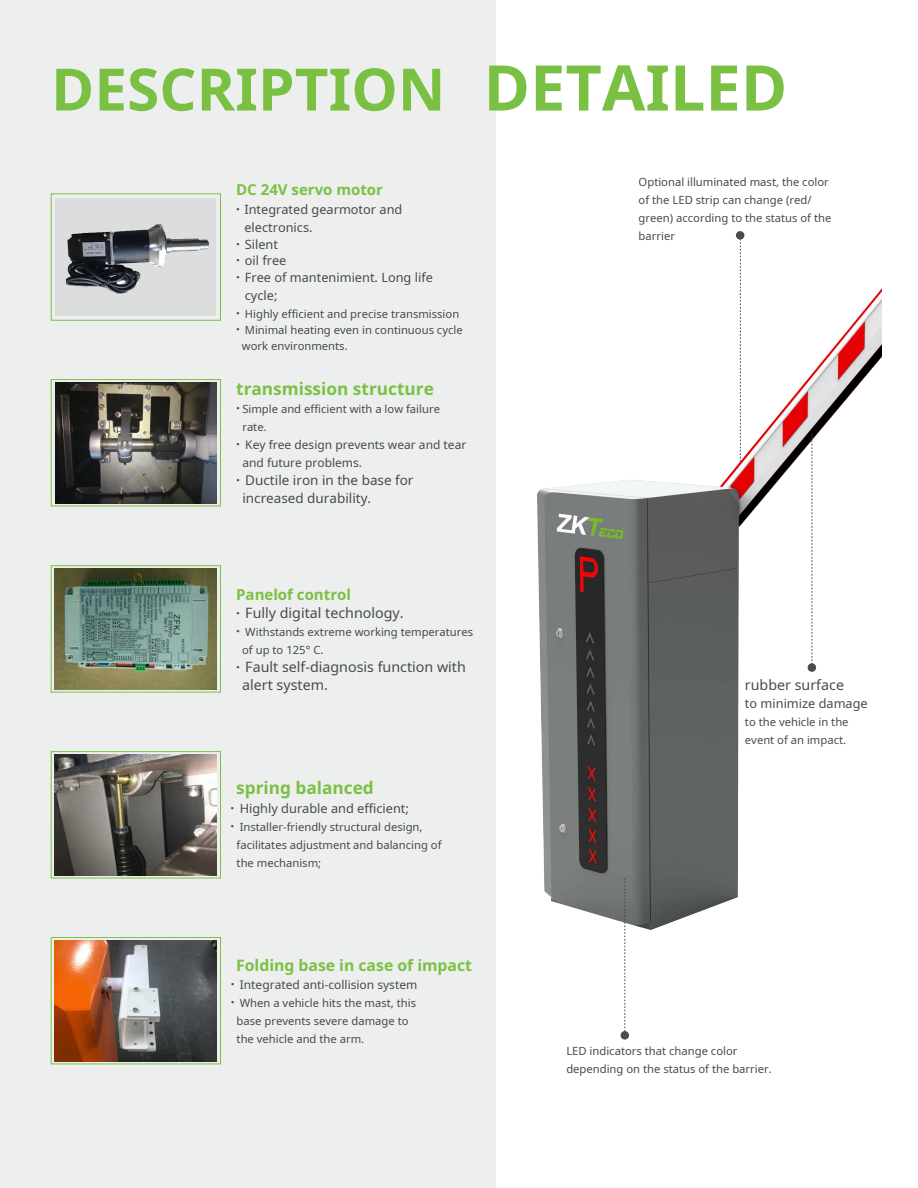
<style>
.page{position:relative;width:918px;height:1188px;background:#fff}
.page>*{position:absolute;margin:0;border:0;box-sizing:border-box;transform-origin:0 0}
.t1{font:700 58.5px "Noto Sans";color:#7ac143}
.t2{font:700 17.25px "Noto Sans";color:#7ac143}
.t3{font:700 15.75px "Noto Sans";color:#7ac143}
.t4{font:700 15px "Noto Sans";color:#7ac143}
.t5{font:14.25px/18px "Noto Sans";color:#474b4e}
.t6{font:13.5px/18px "Noto Sans";color:#474b4e}
.t7{font:12.75px/18.6px "Noto Sans";color:#474b4e}
.t8{font:12px/18px "Noto Sans";color:#474b4e}
.t9{font:11.25px/18px "Noto Sans";color:#474b4e}
.s1{font-size:63px}
.s2{font-weight:700;font-size:13.5px}
.s3{font-weight:700}
</style>
<div class="page">
<div style="left:0;top:0;width:496px;height:1188px;background:#edeeee"></div>
<img style="left:55px;top:382px;width:161px;height:121px">
<div style="left:51px;top:379px;width:170px;height:127px;border:1px solid #7bc142"></div>
<div style="left:51px;top:751px;width:170px;height:127px;border:1px solid #7bc142"></div>
<img style="left:55px;top:754px;width:162px;height:121px">
<div style="left:51px;top:565px;width:170px;height:127px;border:1px solid #7bc142"></div>
<img style="left:55px;top:568px;width:162px;height:122px">
<div style="left:51px;top:937px;width:170px;height:127px;border:1px solid #7bc142"></div>
<img style="left:55px;top:940px;width:162px;height:121px">
<img style="left:538px;top:263px;width:344px;height:667px">
<div style="left:55px;top:198px;width:161px;height:118px;background:#dcdede"></div>
<img style="left:67px;top:224px;width:141px;height:69px">
<div style="left:51px;top:193px;width:170px;height:128px;border:1px solid #7bc142"></div>
<div style="left:736px;top:231px;width:8px;height:9px;background:#484b4f;border-radius:50%"></div>
<div style="left:808px;top:663px;width:8px;height:9px;background:#484b4f;border-radius:50%"></div>
<div style="left:621px;top:1031px;width:8px;height:9px;background:#484b4f;border-radius:50%"></div>
<svg style="left:740px;top:240px;width:1px;height:222px"></svg>
<svg style="left:812px;top:434px;width:1px;height:230px"></svg>
<svg style="left:625px;top:878px;width:1px;height:154px"></svg>
<h1 class="t1" style="left:51px;top:48px;width:738px">DESCRIPTION <span class="s1">DETAILED</span></h1>
<h3 class="t4" style="left:236px;top:179px;width:148px">DC 24V servo motor</h3>
<p class="t9" style="left:639px;top:172px;width:194px">Optional illuminated mast, the color of the LED strip can change (red/ green) according to the status of the barrier</p>
<p class="t7" style="left:244px;top:199px;width:160px;text-indent:-8px"><span class="s2">·</span> Integrated gearmotor and electronics.</p>
<p class="t7" style="left:236px;top:235px;width:43px"><span class="s2">·</span> Silent</p>
<p class="t7" style="left:236px;top:251px;width:52px"><span class="s2">·</span> oil free</p>
<p class="t7" style="left:236px;top:268px;width:198px"><span class="s2">·</span> Free of mantenimient. Long life</p>
<p class="t7" style="left:245px;top:285px;width:34px">cycle;</p>
<p class="t9" style="left:236px;top:304px;width:225px"><span class="s2">·</span> Highly efficient and precise transmission</p>
<p class="t9" style="left:236px;top:320px;width:228px"><span class="s2">·</span> Minimal heating even in continuous cycle</p>
<p class="t9" style="left:242px;top:337px;width:107px">work environments.</p>
<h2 class="t2" style="left:236px;top:376px;width:199px">transmission structure</h2>
<p class="t9" style="left:242px;top:400px;width:199px;text-indent:-6px"><span class="s2">·</span> Simple and efficient with a low failure rate.</p>
<p class="t8" style="left:242px;top:436px;width:226px;text-indent:-6px"><span class="s2">·</span> Key free design prevents wear and tear and future problems.</p>
<p class="t6" style="left:242px;top:471px;width:173px;text-indent:-6px"><span class="s3">·</span> Ductile iron in the base for increased durability.</p>
<h3 class="t4" style="left:236px;top:584px;width:116px">Panelof control</h3>
<p class="t5" style="left:236px;top:603px;width:169px"><span class="s2">·</span> Fully digital technology.</p>
<p class="t9" style="left:242px;top:622px;width:233px;text-indent:-6px"><span class="s2">·</span> Withstands extreme working temperatures of up to 125° C.</p>
<p class="t5" style="left:242px;top:657px;width:225px;text-indent:-6px"><span class="s2">·</span> Fault self-diagnosis function with alert system.</p>
<h2 class="t2" style="left:236px;top:775px;width:139px">spring balanced</h2>
<p class="t7" style="left:231px;top:798px;width:180px"><span class="s2">·</span> Highly durable and efficient;</p>
<p class="t9" style="left:237px;top:817px;width:206px;text-indent:-6px"><span class="s2">·</span> Installer-friendly structural design, facilitates adjustment and balancing of the mechanism;</p>
<h3 class="t3" style="left:236px;top:954px;width:237px">Folding base in case of impact</h3>
<p class="t8" style="left:231px;top:976px;width:188px"><span class="s2">·</span> Integrated anti-collision system</p>
<p class="t9" style="left:237px;top:994px;width:181px;text-indent:-6px"><span class="s2">·</span> When a vehicle hits the mast, this base prevents severe damage to the vehicle and the arm.</p>
<p class="t5" style="left:745px;top:676px;width:101px">rubber surface</p>
<p class="t7" style="left:745px;top:694px;width:124px">to minimize damage</p>
<p class="t9" style="left:745px;top:713px;width:105px">to the vehicle in the event of an impact.</p>
<p class="t9" style="left:566px;top:1042px;width:207px">LED indicators that change color depending on the status of the barrier.</p>
</div>
